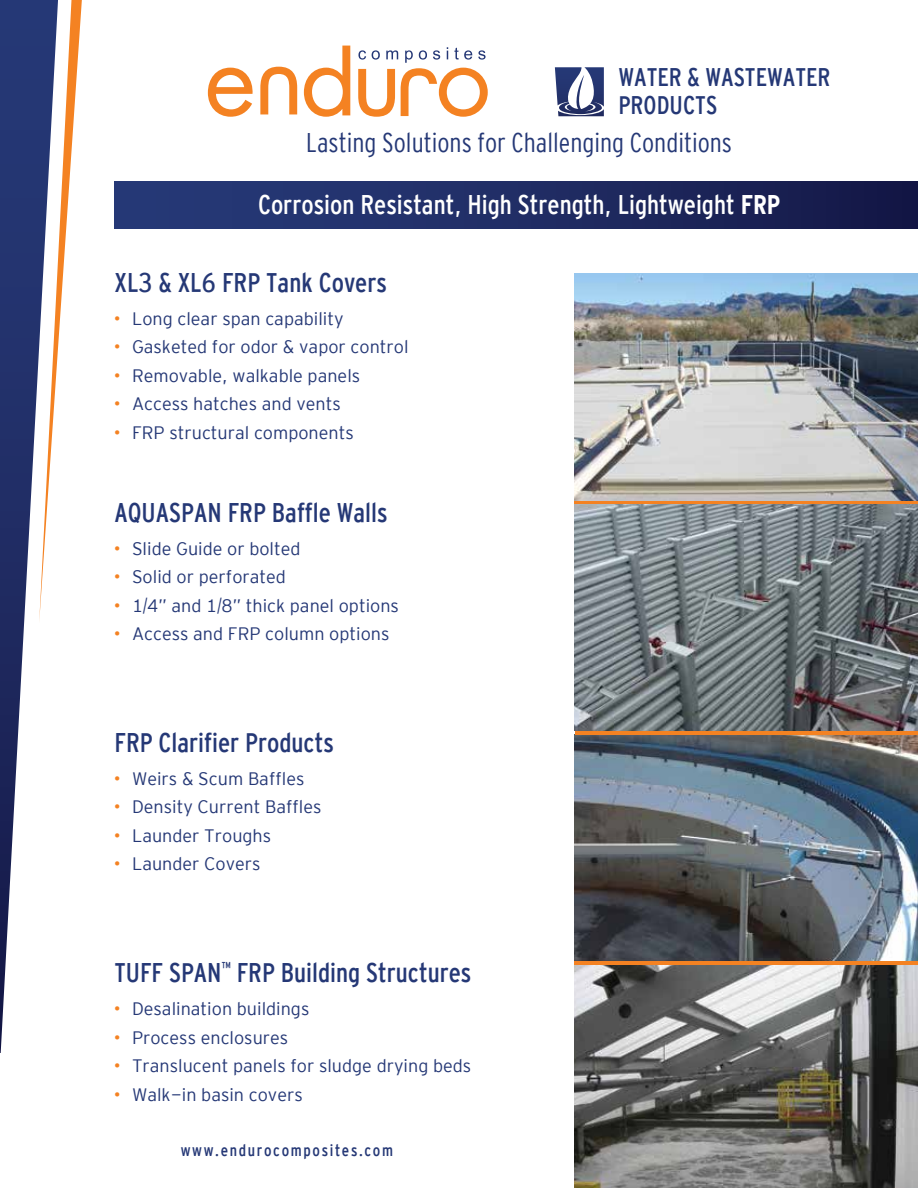
<style>
.page{position:relative;width:918px;height:1188px;background:#fff}
.page>*{position:absolute;margin:0;border:0;box-sizing:border-box;transform-origin:0 0}
.t1{font:27px "Interstate Cond Mono";color:#253876}
.t2{font:27px "Interstate Cond Mono";color:#fff}
.t3{font:27px "Interstate Cond Mono Lgt";color:#253876}
.t4{font:25.5px/28.5px "Interstate Cond Mono";color:#253876}
.t5{font:18px/28.5px "Interstate Mono Lgt";color:#253876}
.t6{font:condensed 16.5px "Interstate";letter-spacing:.1em;color:#253876}
.s1{font-weight:700}
.s2{font-family:"Interstate";font-weight:900;color:#f48222}
.s3{font-family:"Interstate";font-weight:300;font-stretch:extra-condensed}
</style>
<div class="page">
<svg style="left:0;top:0;width:39px;height:1053px"></svg>
<svg style="left:39px;top:0;width:43px;height:621px"></svg>
<svg style="left:555px;top:67px;width:49px;height:49px"></svg>
<svg style="left:208px;top:68px;width:45px;height:49px"></svg>
<svg style="left:304px;top:46px;width:46px;height:71px"></svg>
<svg style="left:260px;top:67px;width:37px;height:47px"></svg>
<svg style="left:358px;top:47px;width:130px;height:70px"></svg>
<div style="left:114px;top:181px;width:804px;height:48px;background:linear-gradient(to right,#283d7c,#161948)"></div>
<img style="left:575px;top:504px;width:343px;height:227px">
<img style="left:575px;top:735px;width:343px;height:226px">
<img style="left:575px;top:965px;width:343px;height:223px">
<svg style="left:575px;top:500px;width:343px;height:4px"></svg>
<hr style="left:575px;top:731px;width:343px;height:4px;background:#f48222">
<hr style="left:575px;top:961px;width:343px;height:4px;background:#f48222">
<img style="left:575px;top:274px;width:343px;height:226px">
<h2 class="t4" style="left:618px;top:63px;width:214px">WATER &amp; WASTEWATER<br>PRODUCTS</h2>
<h1 class="t3" style="left:306px;top:128px;width:427px">Lasting Solutions for Challenging Conditions</h1>
<h1 class="t2" style="left:258px;top:189px;width:524px">Corrosion Resistant, High Strength, Lightweight <span class="s1">FRP</span></h1>
<h1 class="t1" style="left:114px;top:267px;width:274px">XL3 &amp; XL6 FRP Tank Covers</h1>
<p class="t5" style="left:114px;top:304px;width:296px"><span class="s2">·</span> Long clear span capability<br><span class="s2">·</span> Gasketed for odor &amp; vapor control <span class="s2">·</span> Removable, walkable panels<br><span class="s2">·</span> Access hatches and vents<br><span class="s2">·</span> FRP structural components</p>
<h1 class="t1" style="left:114px;top:497px;width:275px">AQUASPAN FRP Baffle Walls</h1>
<p class="t5" style="left:114px;top:534px;width:286px"><span class="s2">·</span> Slide Guide or bolted<br><span class="s2">·</span> Solid or perforated<br><span class="s2">·</span> 1<span class="s3">/</span>4” and 1<span class="s3">/</span>8” thick panel options <span class="s2">·</span> Access and FRP column options</p>
<h1 class="t1" style="left:114px;top:727px;width:221px">FRP Clarifier Products</h1>
<p class="t5" style="left:114px;top:764px;width:209px"><span class="s2">·</span> Weirs &amp; Scum Baffles<br><span class="s2">·</span> Density Current Baffles <span class="s2">·</span> Launder Troughs<br><span class="s2">·</span> Launder Covers</p>
<h1 class="t1" style="left:114px;top:958px;width:358px">TUFF SPAN<sup>™</sup> FRP Building Structures</h1>
<p class="t5" style="left:114px;top:995px;width:358px"><span class="s2">·</span> Desalination buildings<br><span class="s2">·</span> Process enclosures<br><span class="s2">·</span> Translucent panels for sludge drying beds <span class="s2">·</span> Walk-in basin covers</p>
<p class="t6" style="left:181px;top:1141px;width:214px">www.endurocomposites.com</p>
</div>
